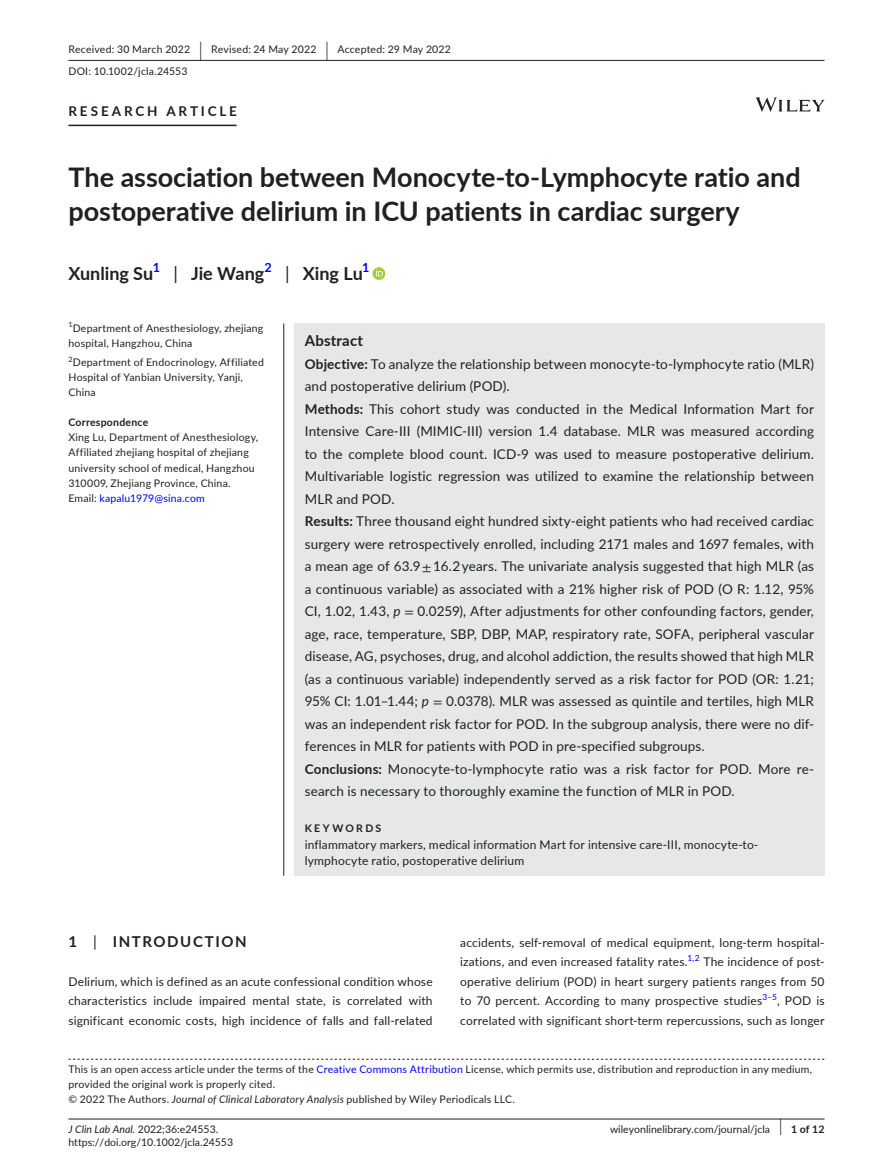
<style>
.page{position:relative;width:893px;height:1174px;background:#fff}
.page>*{position:absolute;margin:0;border:0;box-sizing:border-box;transform-origin:0 0}
.t1{font:700 27px/34.5px "Lato";letter-spacing:-.005em;color:#231f20}
.t2{font:700 18px "Lato";letter-spacing:-.005em;color:#231f20}
.t3{font:700 15px "Lato";letter-spacing:.1em;color:#231f20}
.t4{font:700 15px "Lato";letter-spacing:.015em;color:#231f20}
.t5{font:13.5px/22.5px "Lato";letter-spacing:.01em;color:#231f20}
.t6{font:700 13.5px "Lato";letter-spacing:.21em;color:#231f20}
.t7{font:700 12.6px "Lato";color:#00f}
.t8{font:12px/19.5px "Lato";letter-spacing:.015em;color:#231f20;text-align:justify}
.t9{font:10.5px/15px "Lato";letter-spacing:.02em;color:#231f20}
.t10{font:10.5px "Lato";color:#231f20}
.t11{font:700 10.5px "Lato";letter-spacing:.02em;color:#231f20}
.t12{font:700 10.5px "Lato";letter-spacing:.22em;color:#231f20}
.t13{font:7.35px "Lato";color:#231f20}
.s1{font-size:19.65px}
.s2{font-weight:400}
.s3{color:#00f}
.s4{font-weight:700}
.s5{font-family:"STIX"}
.s6{font-style:italic}
.s7{font-weight:400;font-size:17.4px}
</style>
<div class="page">
<hr style="left:68px;top:1118px;width:756px;height:1px;background:#231f20">
<svg style="left:756px;top:97px;width:68px;height:15px"></svg>
<hr style="left:68px;top:60px;width:756px;height:1px;background:#231f20">
<hr style="left:68px;top:125px;width:169px;height:1px;background:#231f20">
<svg style="left:373px;top:267px;width:12px;height:13px"></svg>
<svg style="left:376px;top:269px;width:7px;height:7px"></svg>
<svg style="left:68px;top:1058px;width:756px;height:1px"></svg>
<div style="left:294px;top:323px;width:530px;height:552px;background:#e6e7e9"></div>
<hr style="left:283px;top:323px;width:1px;height:552px;background:#231f20">
<p class="t9" style="left:68px;top:38px;width:384px;line-height:21.8px">Received: 30 March 2022 <span class="s1">|</span> Revised: 24 May 2022 <span class="s1">|</span> Accepted: 29 May 2022<br>DOI: 10.1002/jcla.24553</p>
<p class="t6" style="left:68px;top:101px;width:170px">RESEARCH ARTICLE</p>
<h1 class="t1" style="left:68px;top:159px;width:734px">The association between Monocyte-to-Lymphocyte ratio and postoperative delirium in ICU patients in cardiac surgery</h1>
<h2 class="t2" style="left:68px;top:260px;width:86px">Xunling Su</h2>
<p class="t7" style="left:153px;top:258px;width:9px">1</p>
<h2 class="t2" style="left:174px;top:260px;width:92px"><span class="s2">|</span> Jie Wang</h2>
<p class="t7" style="left:264px;top:258px;width:9px">2</p>
<h2 class="t2" style="left:285px;top:260px;width:79px"><span class="s2">|</span> Xing Lu</h2>
<p class="t7" style="left:362px;top:258px;width:9px">1</p>
<p class="t13" style="left:68px;top:319px;width:6px">1</p>
<p class="t9" style="left:68px;top:320px;width:196px;text-indent:4px">Department of Anesthesiology, zhejiang hospital, Hangzhou, China</p>
<p class="t13" style="left:68px;top:354px;width:6px">2</p>
<p class="t9" style="left:68px;top:355px;width:197px;text-indent:4px">Department of Endocrinology, Affiliated<br>Hospital of Yanbian University, Yanji,<br>China</p>
<p class="t11" style="left:68px;top:415px;width:81px">Correspondence</p>
<p class="t9" style="left:68px;top:430px;width:191px">Xing Lu, Department of Anesthesiology, Affiliated zhejiang hospital of zhejiang university school of medical, Hangzhou 310009, Zhejiang Province, China.<br>Email: <span class="s3">kapalu1979@sina.com</span></p>
<p class="t4" style="left:305px;top:329px;width:60px">Abstract</p>
<p class="t5" style="left:305px;top:352px;width:511px"><span class="s4">Objective:</span> To analyze the relationship between monocyte-to-lymphocyte ratio (MLR) and postoperative delirium (POD).<br><span class="s4">Methods:</span> This cohort study was conducted in the Medical Information Mart for Intensive Care-III (MIMIC-III) version 1.4 database. MLR was measured according to the complete blood count. ICD-9 was used to measure postoperative delirium.<br>Multivariable logistic regression was utilized to examine the relationship between MLR and POD.<br><span class="s4">Results:</span> Three thousand eight hundred sixty-eight patients who had received cardiac surgery were retrospectively enrolled, including 2171 males and 1697 females, with a mean age of 63.9 <span class="s5">±</span> 16.2 years. The univariate analysis suggested that high MLR (as a continuous variable) as associated with a 21% higher risk of POD (O R: 1.12, 95% CI, 1.02, 1.43, <span class="s6">p</span> <span class="s5">=</span> 0.0259), After adjustments for other confounding factors, gender, age, race, temperature, SBP, DBP, MAP, respiratory rate, SOFA, peripheral vascular disease, AG, psychoses, drug, and alcohol addiction, the results showed that high MLR (as a continuous variable) independently served as a risk factor for POD (OR: 1.21; 95% CI: 1.01–1.44; <span class="s6">p</span> <span class="s5">=</span> 0.0378). MLR was assessed as quintile and tertiles, high MLR was an independent risk factor for POD. In the subgroup analysis, there were no dif&shy;ferences in MLR for patients with POD in pre-specified subgroups.<br><span class="s4">Conclusions:</span> Monocyte-to-lymphocyte ratio was a risk factor for POD. More re&shy;search is necessary to thoroughly examine the function of MLR in POD.</p>
<p class="t12" style="left:305px;top:820px;width:78px">KEYWORDS</p>
<p class="t8" style="left:305px;top:835px;width:455px;line-height:16.5px">inflammatory markers, medical information Mart for intensive care-III, monocyte-to&shy;lymphocyte ratio, postoperative delirium</p>
<p class="t3" style="left:68px;top:930px;width:180px">1 <span class="s2">|</span> INTRODUCTION</p>
<p class="t8" style="left:68px;top:971px;width:366px">Delirium, which is defined as an acute confessional condition whose characteristics include impaired mental state, is correlated with significant economic costs, high incidence of falls and fall-related</p>
<p class="t8" style="left:460px;top:932px;width:366px">accidents, self-removal of medical equipment, long-term hospital&shy;izations, and even increased fatality rates.<sup>1,2</sup> The incidence of post&shy;operative delirium (POD) in heart surgery patients ranges from 50 to 70 percent. According to many prospective studies<sup>3–5</sup>, POD is correlated with significant short-term repercussions, such as longer</p>
<p class="t9" style="left:68px;top:1061px;width:745px">This is an open access article under the terms of the <span class="s3">Creative Commons Attribution</span> License, which permits use, distribution and reproduction in any medium, provided the original work is properly cited.<br>© 2022 The Authors. <span class="s6">Journal of Clinical Laboratory Analysis</span> published by Wiley Periodicals LLC.</p>
<p class="t10" style="left:68px;top:1121px;width:151px"><span class="s6">J Clin Lab Anal.</span> 2022;36:e24553.</p>
<p class="t11" style="left:779px;top:1121px;width:46px"><span class="s7">|</span> 1 of 12</p>
<p class="t10" style="left:68px;top:1135px;width:166px">https://doi.org/10.1002/jcla.24553</p>
<p class="t10" style="left:610px;top:1121px;width:162px">wileyonlinelibrary.com/journal/jcla</p>
</div>
